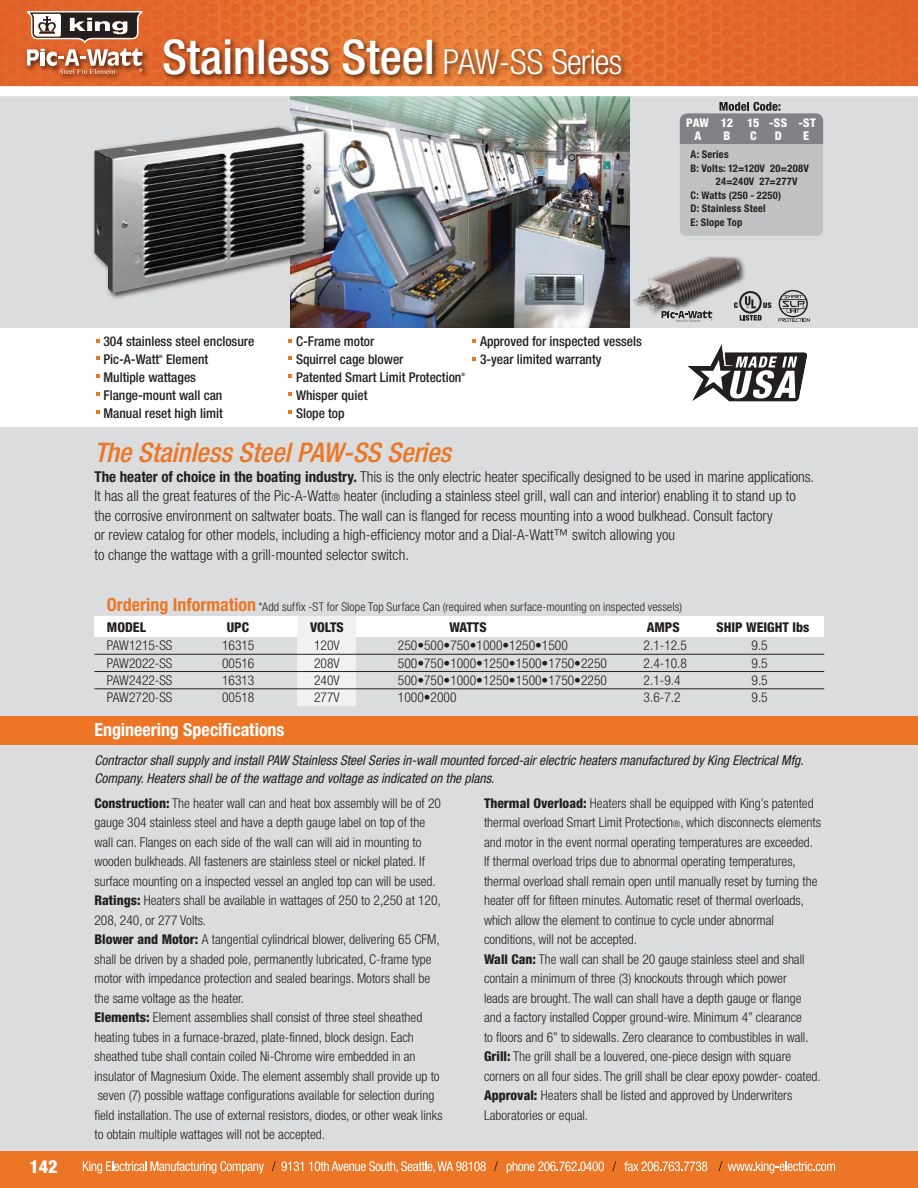
<style>
.page{position:relative;width:918px;height:1188px;background:#dbdcdd}
.page>*{position:absolute;margin:0;border:0;box-sizing:border-box;transform-origin:0 0}
.t1{font:500 condensed 48px "Helvetica Neue LT Std";color:#fff}
.t2{font:italic 500 condensed 27px "Helvetica Neue LT Std";letter-spacing:-.005em;color:#ec7625}
.t3{font:700 condensed 18px "Helvetica Neue LT Std";color:#fff}
.t4{font:700 condensed 18px "Helvetica Neue LT Std";color:#ec7625}
.t5{font:800 condensed 18px "Helvetica Neue LT Std";color:#fff}
.t6{font:300 condensed 15px/19.5px "Helvetica Neue LT Std";color:#231f20}
.t7{font:300 condensed 13.5px/19.5px "Helvetica Neue LT Std";color:#231f20}
.t8{font:500 condensed 13.5px/18px "Helvetica Neue LT Std";color:#231f20}
.t9{font:italic condensed 13.5px/18px "Helvetica Neue LT Std";color:#231f20}
.t10{font:800 condensed 13.5px "Helvetica Neue LT Std";color:#231f20}
.t11{font:300 condensed 12px "Helvetica Neue LT Std";letter-spacing:.01em;color:#231f20}
.t12{font:800 condensed 12px/13.4px "Helvetica Neue LT Std";letter-spacing:-.015em;color:#fff}
.t13{font:700 condensed 10.5px "Helvetica Neue LT Std";letter-spacing:.02em;color:#231f20}
.t14{font:500 condensed 4.5px "Helvetica Neue LT Std";color:#231f20}
.s1{font-weight:300;font-size:34.5px}
.s2{font-weight:700}
.s3{font-size:10.5px}
.s4{font-weight:800}
.s5{font-size:9px}
</style>
<div class="page">
<div style="left:0;top:1151px;width:918px;height:37px;background:#ec7625"></div>
<svg style="left:83px;top:1161px;width:181px;height:12px"></svg>
<svg style="left:309px;top:1161px;width:177px;height:12px"></svg>
<svg style="left:507px;top:1161px;width:97px;height:12px"></svg>
<svg style="left:624px;top:1161px;width:83px;height:10px"></svg>
<svg style="left:272px;top:1161px;width:31px;height:10px"></svg>
<svg style="left:494px;top:1161px;width:4px;height:10px"></svg>
<svg style="left:612px;top:1161px;width:4px;height:10px"></svg>
<svg style="left:718px;top:1161px;width:117px;height:12px"></svg>
<svg style="left:0;top:86px;width:918px;height:9px"></svg>
<img style="left:0;top:0;width:918px;height:86px">
<div style="left:94px;top:617px;width:730px;height:20px;background:#fff"></div>
<div style="left:298px;top:617px;width:58px;height:89px;background:#f1f1f2"></div>
<img style="left:158px;top:29px;width:473px;height:64px">
<div style="left:0;top:716px;width:918px;height:29px;background:#ec7625"></div>
<svg style="left:680px;top:102px;width:143px;height:134px"></svg>
<hr style="left:94px;top:654px;width:730px;height:1px;background:#231f20">
<hr style="left:94px;top:671px;width:730px;height:1px;background:#231f20">
<hr style="left:94px;top:689px;width:730px;height:1px;background:#231f20">
<img style="left:358px;top:96px;width:271px;height:233px">
<div style="left:0;top:329px;width:918px;height:98px;background:#fff"></div>
<svg style="left:96px;top:356px;width:4px;height:4px"></svg>
<svg style="left:96px;top:374px;width:4px;height:4px"></svg>
<svg style="left:96px;top:339px;width:4px;height:4px"></svg>
<svg style="left:96px;top:392px;width:4px;height:4px"></svg>
<svg style="left:96px;top:410px;width:4px;height:4px"></svg>
<svg style="left:288px;top:356px;width:4px;height:4px"></svg>
<svg style="left:288px;top:374px;width:4px;height:4px"></svg>
<svg style="left:288px;top:339px;width:4px;height:4px"></svg>
<svg style="left:288px;top:392px;width:4px;height:4px"></svg>
<svg style="left:288px;top:410px;width:4px;height:4px"></svg>
<svg style="left:472px;top:339px;width:4px;height:4px"></svg>
<svg style="left:472px;top:357px;width:4px;height:4px"></svg>
<img style="left:0;top:87px;width:358px;height:242px">
<img style="left:94px;top:127px;width:230px;height:166px">
<hr style="left:0;top:95px;width:918px;height:1px;background:#fff">
<img style="left:22px;top:44px;width:129px;height:39px">
<svg style="left:27px;top:11px;width:116px;height:63px"></svg>
<svg style="left:675px;top:319px;width:37px;height:3px"></svg>
<img style="left:626px;top:247px;width:119px;height:72px">
<svg style="left:687px;top:344px;width:121px;height:58px"></svg>
<svg style="left:734px;top:291px;width:37px;height:30px"></svg>
<svg style="left:778px;top:290px;width:32px;height:32px"></svg>
<h1 class="t1" style="left:162px;top:28px;width:462px">Stainless Steel <span class="s1">PAW-SS Series</span></h1>
<p class="t12" style="left:775px;top:116px;width:43px;text-indent:-5px">-SS -ST<br>D</p>
<p class="t12" style="left:686px;top:116px;width:24px;text-align:center">PAW<br>A</p>
<p class="t12" style="left:721px;top:116px;width:14px">12<br>B</p>
<p class="t12" style="left:747px;top:116px;width:14px">15<br>C</p>
<p class="t13" style="left:691px;top:148px;width:40px">A: Series</p>
<p class="t13" style="left:691px;top:162px;width:120px">B: Volts: 12=120V 20=208V</p>
<p class="t13" style="left:716px;top:175px;width:83px">24=240V 27=277V</p>
<p class="t13" style="left:691px;top:189px;width:92px">C: Watts (250 - 2250)</p>
<p class="t13" style="left:691px;top:202px;width:77px">D: Stainless Steel</p>
<p class="t13" style="left:691px;top:216px;width:53px">E: Slope Top</p>
<p class="t12" style="left:803px;top:129px;width:7px">E</p>
<h3 class="t5" style="left:30px;top:1155px;width:30px">142</h3>
<p class="t8" style="left:103px;top:332px;width:152px">304 stainless steel enclosure<br>Pic-A-Watt</p>
<p class="t8" style="left:103px;top:350px;width:121px;text-indent:63px">Element<br>Multiple wattages<br>Flange-mount wall can<br>Manual reset high limit</p>
<p class="t14" style="left:159px;top:353px;width:5px">®</p>
<p class="t8" style="left:296px;top:332px;width:167px">C-Frame motor<br>Squirrel cage blower<br>Patented Smart Limit Protection</p>
<p class="t14" style="left:461px;top:371px;width:5px">®</p>
<p class="t8" style="left:296px;top:386px;width:73px">Whisper quiet<br>Slope top</p>
<h2 class="t2" style="left:94px;top:437px;width:358px">The Stainless Steel PAW-SS Series</h2>
<p class="t8" style="left:480px;top:332px;width:163px">Approved for inspected vessels<br>3-year limited warranty</p>
<p class="t6" style="left:94px;top:467px;width:721px"><span class="s2">The heater of choice in the boating industry.</span> This is the only electric heater specifically designed to be used in marine applications.<br>It has all the great features of the Pic-A-Watt<span class="s3">®</span> heater (including a stainless steel grill, wall can and interior) enabling it to stand up to the corrosive environment on saltwater boats. The wall can is flanged for recess mounting into a wood bulkhead. Consult factory<br>or review catalog for other models, including a high-efficiency motor and a Dial-A-Watt™ switch allowing you<br>to change the wattage with a grill-mounted selector switch.</p>
<h3 class="t4" style="left:107px;top:594px;width:151px">Ordering Information</h3>
<p class="t10" style="left:227px;top:618px;width:24px">UPC</p>
<p class="t10" style="left:449px;top:618px;width:39px">WATTS</p>
<p class="t11" style="left:259px;top:600px;width:425px">*Add suffix -ST for Slope Top Surface Can (required when surface-mounting on inspected vessels)</p>
<p class="t10" style="left:107px;top:618px;width:41px">MODEL</p>
<p class="t10" style="left:647px;top:618px;width:35px">AMPS</p>
<p class="t10" style="left:717px;top:618px;width:94px">SHIP WEIGHT lbs</p>
<p class="t10" style="left:310px;top:618px;width:35px">VOLTS</p>
<p class="t7" style="left:107px;top:636px;width:67px">PAW1215-SS</p>
<p class="t7" style="left:222px;top:636px;width:34px">16315</p>
<p class="t7" style="left:107px;top:653px;width:67px">PAW2022-SS</p>
<p class="t7" style="left:222px;top:653px;width:34px">00516</p>
<p class="t7" style="left:107px;top:670px;width:67px">PAW2422-SS</p>
<p class="t7" style="left:222px;top:670px;width:34px">16313</p>
<p class="t7" style="left:314px;top:637px;width:27px;line-height:17.2px;text-align:justify">120V 208V 240V 277V</p>
<p class="t7" style="left:398px;top:637px;width:210px;line-height:17.2px">250•500•750•1000•1250•1500<br>500•750•1000•1250•1500•1750•2250<br>500•750•1000•1250•1500•1750•2250<br>1000•2000</p>
<p class="t7" style="left:644px;top:637px;width:45px;line-height:17.2px">2.1-12.5<br>2.4-10.8<br>2.1-9.4<br>3.6-7.2</p>
<p class="t7" style="left:752px;top:637px;width:18px;line-height:17.2px;text-align:justify">9.5<br>9.5<br>9.5</p>
<p class="t7" style="left:107px;top:687px;width:67px">PAW2720-SS</p>
<p class="t7" style="left:222px;top:687px;width:34px">00518</p>
<p class="t7" style="left:752px;top:687px;width:18px">9.5</p>
<h3 class="t3" style="left:94px;top:719px;width:192px">Engineering Specifications</h3>
<p class="t9" style="left:94px;top:751px;width:711px">Contractor shall supply and install PAW Stainless Steel Series in-wall mounted forced-air electric heaters manufactured by King Electrical Mfg.<br>Company. Heaters shall be of the wattage and voltage as indicated on the plans.</p>
<p class="t7" style="left:94px;top:793px;width:350px"><span class="s4">Construction:</span> The heater wall can and heat box assembly will be of 20 gauge 304 stainless steel and have a depth gauge label on top of the wall can. Flanges on each side of the wall can will aid in mounting to wooden bulkheads. All fasteners are stainless steel or nickel plated. If surface mounting on a inspected vessel an angled top can will be used.<br><span class="s4">Ratings:</span> Heaters shall be available in wattages of 250 to 2,250 at 120, 208, 240, or 277 Volts.<br><span class="s4">Blower and Motor:</span> A tangential cylindrical blower, delivering 65 CFM, shall be driven by a shaded pole, permanently lubricated, C-frame type motor with impedance protection and sealed bearings. Motors shall be the same voltage as the heater.<br><span class="s4">Elements:</span> Element assemblies shall consist of three steel sheathed heating tubes in a furnace-brazed, plate-finned, block design. Each sheathed tube shall contain coiled Ni-Chrome wire embedded in an insulator of Magnesium Oxide. The element assembly shall provide up to seven (7) possible wattage configurations available for selection during field installation. The use of external resistors, diodes, or other weak links to obtain multiple wattages will not be accepted.</p>
<p class="t7" style="left:484px;top:793px;width:338px"><span class="s4">Thermal Overload:</span> Heaters shall be equipped with King’s patented thermal overload Smart Limit Protection<span class="s5">®</span>, which disconnects elements and motor in the event normal operating temperatures are exceeded.<br>If thermal overload trips due to abnormal operating temperatures, thermal overload shall remain open until manually reset by turning the heater off for fifteen minutes. Automatic reset of thermal overloads, which allow the element to continue to cycle under abnormal conditions, will not be accepted.<br><span class="s4">Wall Can:</span> The wall can shall be 20 gauge stainless steel and shall contain a minimum of three (3) knockouts through which power<br>leads are brought. The wall can shall have a depth gauge or flange and a factory installed Copper ground-wire. Minimum 4” clearance<br>to floors and 6” to sidewalls. Zero clearance to combustibles in wall.<br><span class="s4">Grill:</span> The grill shall be a louvered, one-piece design with square corners on all four sides. The grill shall be clear epoxy powder- coated.<br><span class="s4">Approval:</span> Heaters shall be listed and approved by Underwriters Laboratories or equal.</p>
</div>
